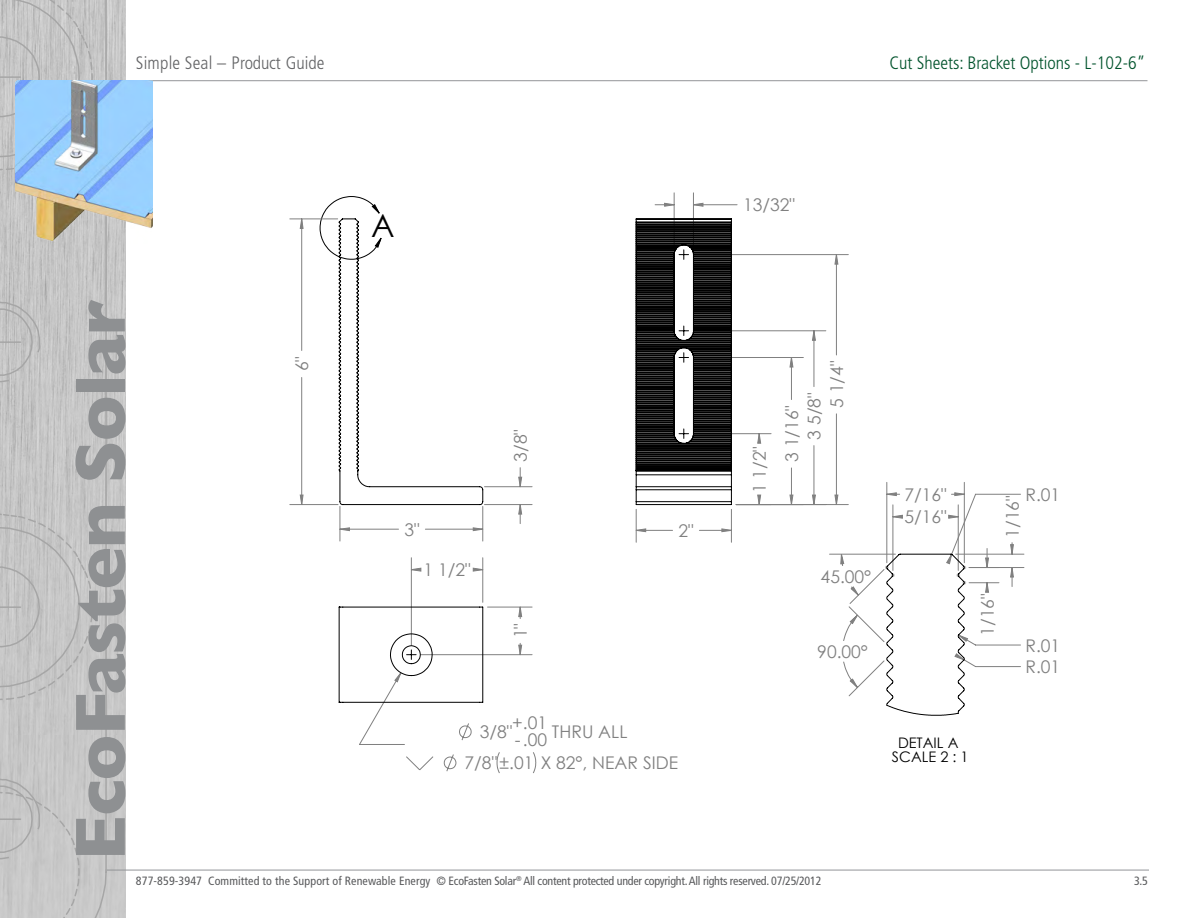
<style>
.page{position:relative;width:1188px;height:918px;background:#fff}
.page>*{position:absolute;margin:0;border:0;box-sizing:border-box;transform-origin:0 0}
.t1{font:700 72px "Gill Sans";letter-spacing:-.02em;color:#8e9092}
.t2{font:31.8px "Century Gothic";color:#000}
.t3{font:300 condensed 18px "Frutiger";color:#00532c}
.t4{font:300 condensed 18px "Frutiger";letter-spacing:.01em;color:#636466}
.t5{font:17.55px/22.5px "Century Gothic";color:#808080}
.t6{font:14.55px/14.5px "Century Gothic";color:#000;text-align:center}
.t7{font:13.2px "Arial";color:#000}
.t8{font:condensed 12px "Frutiger";letter-spacing:-.02em;color:#58595b}
</style>
<div class="page">
<img style="left:108px;top:0;width:18px;height:918px">
<hr style="left:105px;top:870px;width:1044px;height:1px;background:#939598">
<svg style="left:94px;top:0;width:14px;height:918px"></svg>
<svg style="left:0;top:0;width:94px;height:918px"></svg>
<hr style="left:107px;top:80px;width:1041px;height:1px;background:#939598">
<img style="left:15px;top:80px;width:138px;height:164px">
<svg style="left:359px;top:493px;width:662px;height:252px"></svg>
<hr style="left:736px;top:504px;width:112px;height:1px;background:#808080">
<hr style="left:693px;top:254px;width:155px;height:1px;background:#808080">
<hr style="left:290px;top:504px;width:48px;height:1px;background:#808080">
<hr style="left:290px;top:219px;width:48px;height:1px;background:#808080">
<hr style="left:674px;top:193px;width:1px;height:57px;background:#808080">
<hr style="left:693px;top:193px;width:1px;height:57px;background:#808080">
<hr style="left:693px;top:204px;width:44px;height:1px;background:#808080">
<svg style="left:892px;top:515px;width:67px;height:4px"></svg>
<svg style="left:1010px;top:543px;width:4px;height:44px"></svg>
<svg style="left:985px;top:548px;width:4px;height:45px"></svg>
<svg style="left:886px;top:492px;width:79px;height:4px"></svg>
<svg style="left:395px;top:554px;width:489px;height:133px"></svg>
<svg style="left:300px;top:219px;width:538px;height:295px"></svg>
<svg style="left:757px;top:433px;width:4px;height:72px"></svg>
<svg style="left:518px;top:606px;width:4px;height:49px"></svg>
<svg style="left:338px;top:606px;width:146px;height:97px"></svg>
<svg style="left:319px;top:196px;width:413px;height:376px"></svg>
<svg style="left:884px;top:553px;width:83px;height:163px"></svg>
<h3 class="t4" style="left:136px;top:52px;width:190px">Simple Seal – Product Guide</h3>
<h3 class="t3" style="left:890px;top:52px;width:257px">Cut Sheets: Bracket Options - L-102-6”</h3>
<h2 class="t2" style="left:371px;top:203px;width:25px">A</h2>
<h3 class="t5" style="left:743px;top:193px;width:53px">13/32"</h3>
<h1 class="t1" style="left:58px;top:861px;width:563px;rotate:-90deg">EcoFasten Solar</h1>
<h3 class="t5" style="left:290px;top:371px;width:17px;rotate:-90deg">6"</h3>
<h3 class="t5" style="left:405px;top:518px;width:17px">3"</h3>
<h3 class="t5" style="left:424px;top:558px;width:48px">1 1/2"</h3>
<h3 class="t5" style="left:509px;top:462px;width:34px;rotate:-90deg">3/8"</h3>
<h3 class="t5" style="left:509px;top:638px;width:17px;rotate:-90deg">1"</h3>
<h3 class="t5" style="left:679px;top:519px;width:17px">2"</h3>
<h3 class="t5" style="left:480px;top:720px;width:34px">3/8"</h3>
<h3 class="t5" style="left:512px;top:714px;width:36px;line-height:17px">+.01 -</h3>
<h3 class="t5" style="left:465px;top:716px;width:215px;line-height:31px;text-align:center">.00 THRU ALL<br>7/8" ±.01 X 82°, NEAR SIDE</h3>
<h3 class="t5" style="left:803px;top:408px;width:49px;text-indent:-32px;rotate:-90deg">3 5/8"<br>5 1/4"</h3>
<h3 class="t5" style="left:743px;top:462px;width:58px;line-height:32.2px;text-indent:-31px;rotate:-90deg">1 1/2"<br>3 1/16"</h3>
<h3 class="t5" style="left:821px;top:565px;width:52px">45.00°</h3>
<h3 class="t5" style="left:817px;top:640px;width:52px">90.00°</h3>
<h3 class="t5" style="left:905px;top:483px;width:44px">7/16"<br>5/16"</h3>
<h3 class="t5" style="left:1025px;top:483px;width:36px">R.01</h3>
<h3 class="t5" style="left:1001px;top:538px;width:44px;rotate:-90deg">1/16"</h3>
<h3 class="t5" style="left:976px;top:636px;width:44px;rotate:-90deg">1/16"</h3>
<h3 class="t5" style="left:1025px;top:634px;width:36px;line-height:21.6px">R.01<br>R.01</h3>
<p class="t6" style="left:892px;top:735px;width:78px">DETAIL A<br>SCALE 2 : 1</p>
<p class="t8" style="left:136px;top:874px;width:687px">877-859-3947 Committed to the Support of Renewable Energy © EcoFasten Solar<sup>®</sup> All content protected under copyright. All rights reserved. 07/25/2012</p>
<p class="t8" style="left:1134px;top:873px;width:15px">3.5</p>
<p class="t7" style="left:580px;top:872px;width:176px">web www.ecofastensolar.com</p>
</div>
